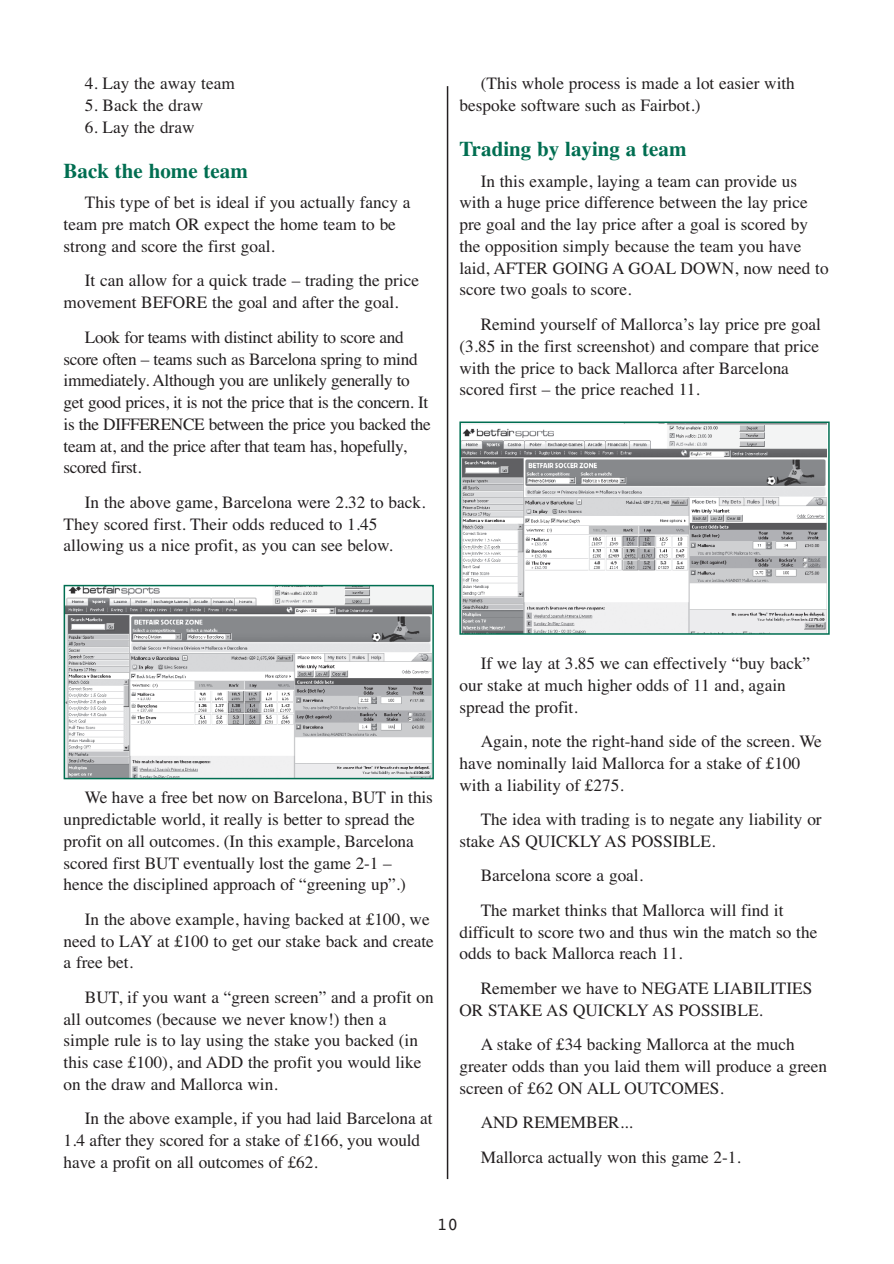
<style>
.page{position:relative;width:894px;height:1264px;background:#fff}
.page>*{position:absolute;margin:0;border:0;box-sizing:border-box;transform-origin:0 0}
.t1{font:700 21px "Times";color:#006e51}
.t2{font:18px "Courier";color:#231f20}
.t3{font:17.25px/21.8px "Times";color:#231f20}
.t4{font:17.25px/21.8px "Times";letter-spacing:-.02em;color:#231f20}
</style>
<div class="page">
<hr style="left:446px;top:86px;width:2px;height:1093px;background:#231f20">
<img style="left:67px;top:588px;width:363px;height:188px">
<div style="left:64px;top:585px;width:369px;height:194px;border:2px solid #006e51"></div>
<img style="left:462px;top:424px;width:364px;height:208px">
<div style="left:459px;top:421px;width:370px;height:214px;border:2px solid #006e51"></div>
<p class="t3" style="left:85px;top:75px;width:151px">4. Lay the away team</p>
<p class="t3" style="left:85px;top:96px;width:120px">5. Back the draw</p>
<p class="t3" style="left:85px;top:118px;width:111px">6. Lay the draw</p>
<p class="t1" style="left:64px;top:164px;width:186px">Back the home team</p>
<p class="t3" style="left:64px;top:194px;width:348px;text-indent:21px">This type of bet is ideal if you actually fancy a team pre match OR expect the home team to be strong and score the first goal.</p>
<p class="t3" style="left:64px;top:272px;width:357px;text-indent:21px">It can allow for a quick trade – trading the price movement BEFORE the goal and after the goal.</p>
<p class="t4" style="left:64px;top:328px;width:368px;text-indent:21px">Look for teams with distinct ability to score and score often – teams such as Barcelona spring to mind immediately. Although you are unlikely generally to get good prices, it is not the price that is the concern. It is the DIFFERENCE between the price you backed the team at, and the price after that team has, hopefully, scored first.</p>
<p class="t3" style="left:64px;top:493px;width:363px;text-indent:21px">In the above game, Barcelona were 2.32 to back.<br>They scored first. Their odds reduced to 1.45 allowing us a nice profit, as you can see below.</p>
<p class="t3" style="left:459px;top:75px;width:337px;text-indent:21px">(This whole process is made a lot easier with bespoke software such as Fairbot.)</p>
<p class="t1" style="left:459px;top:142px;width:228px">Trading by laying a team</p>
<p class="t3" style="left:459px;top:172px;width:370px;text-indent:21px">In this example, laying a team can provide us with a huge price difference between the lay price pre goal and the lay price after a goal is scored by the opposition simply because the team you have laid, AFTER GOING A GOAL DOWN, now need to score two goals to score.</p>
<p class="t3" style="left:459px;top:315px;width:363px;text-indent:21px">Remind yourself of Mallorca’s lay price pre goal (3.85 in the first screenshot) and compare that price with the price to back Mallorca after Barcelona scored first – the price reached 11.</p>
<p class="t3" style="left:64px;top:788px;width:371px;text-indent:21px">We have a free bet now on Barcelona, BUT in this unpredictable world, it really is better to spread the profit on all outcomes. (In this example, Barcelona scored first BUT eventually lost the game 2-1 – hence the disciplined approach of “greening up”.)</p>
<p class="t3" style="left:64px;top:910px;width:371px;text-indent:21px">In the above example, having backed at £100, we need to LAY at £100 to get our stake back and create a free bet.</p>
<p class="t3" style="left:64px;top:988px;width:371px;text-indent:21px">BUT, if you want a “green screen” and a profit on all outcomes (because we never know!) then a simple rule is to lay using the stake you backed (in this case £100), and ADD the profit you would like on the draw and Mallorca win.</p>
<p class="t3" style="left:64px;top:1109px;width:370px;text-indent:21px">In the above example, if you had laid Barcelona at<br>1.4 after they scored for a stake of £166, you would have a profit on all outcomes of £62.</p>
<p class="t3" style="left:459px;top:654px;width:352px;text-indent:21px">If we lay at 3.85 we can effectively “buy back” our stake at much higher odds of 11 and, again spread the profit.</p>
<p class="t3" style="left:459px;top:732px;width:364px;text-indent:21px">Again, note the right-hand side of the screen. We have nominally laid Mallorca for a stake of £100 with a liability of £275.</p>
<p class="t3" style="left:459px;top:810px;width:363px;text-indent:21px">The idea with trading is to negate any liability or stake AS QUICKLY AS POSSIBLE.</p>
<p class="t3" style="left:480px;top:860px;width:304px;line-height:34.5px">Barcelona score a goal.<br>The market thinks that Mallorca will find it</p>
<p class="t3" style="left:459px;top:923px;width:359px">difficult to score two and thus win the match so the odds to back Mallorca reach 11.</p>
<p class="t3" style="left:459px;top:979px;width:354px;text-indent:21px">Remember we have to NEGATE LIABILITIES<br>OR STAKE AS QUICKLY AS POSSIBLE.</p>
<p class="t3" style="left:459px;top:1035px;width:369px;text-indent:21px">A stake of £34 backing Mallorca at the much greater odds than you laid them will produce a green screen of £62 ON ALL OUTCOMES.</p>
<p class="t3" style="left:480px;top:1107px;width:261px;line-height:34.5px">AND REMEMBER...<br>Mallorca actually won this game 2-1.</p>
<p class="t2" style="left:436px;top:1218px;width:23px">10</p>
</div>
